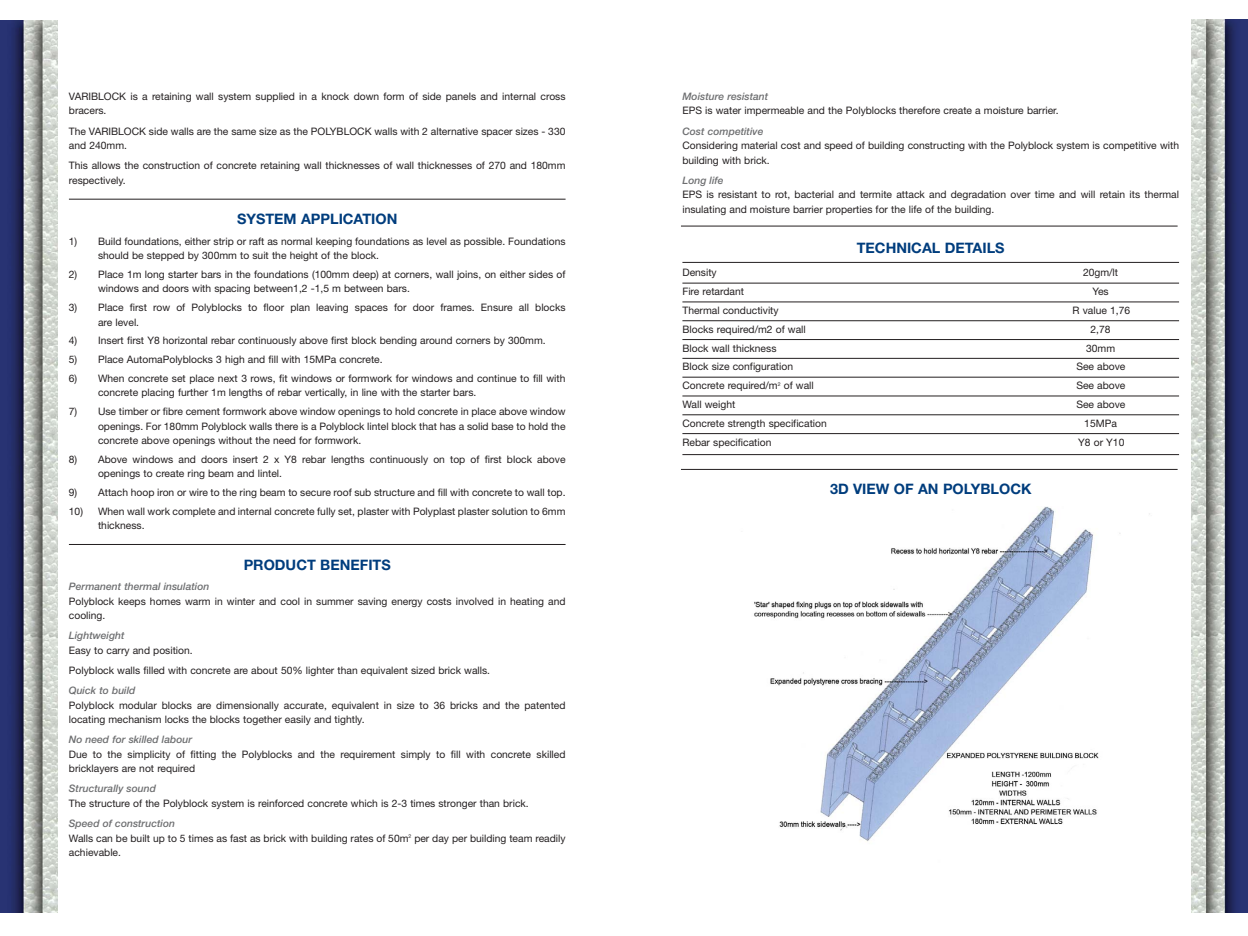
<style>
.page{position:relative;width:1248px;height:936px;background:#fff}
.page>*{position:absolute;margin:0;border:0;box-sizing:border-box;transform-origin:0 0}
.t1{font:700 14.4px "Helvetica Neue";color:#003d7d}
.t2{font:10.3px/14.4px "Helvetica Neue";color:#231f20}
.t3{font:italic 500 10.3px "Helvetica Neue";color:#6d6e70}
.s1{font-weight:500;font-style:italic;color:#6d6e70}
</style>
<div class="page">
<img style="left:1191px;top:19px;width:56px;height:893px">
<img style="left:0;top:20px;width:57px;height:892px">
<hr style="left:682px;top:262px;width:496px;height:1px;background:#231f20">
<hr style="left:682px;top:283px;width:496px;height:1px;background:#231f20">
<hr style="left:682px;top:302px;width:496px;height:1px;background:#231f20">
<hr style="left:682px;top:320px;width:496px;height:1px;background:#231f20">
<hr style="left:682px;top:339px;width:496px;height:1px;background:#231f20">
<hr style="left:682px;top:358px;width:496px;height:1px;background:#231f20">
<hr style="left:682px;top:377px;width:496px;height:1px;background:#231f20">
<hr style="left:682px;top:396px;width:496px;height:1px;background:#231f20">
<hr style="left:682px;top:414px;width:496px;height:1px;background:#231f20">
<hr style="left:682px;top:433px;width:496px;height:1px;background:#231f20">
<hr style="left:682px;top:454px;width:496px;height:1px;background:#231f20">
<hr style="left:681px;top:226px;width:496px;height:1px;background:#231f20">
<hr style="left:681px;top:469px;width:496px;height:1px;background:#231f20">
<hr style="left:69px;top:544px;width:496px;height:1px;background:#231f20">
<hr style="left:69px;top:199px;width:496px;height:1px;background:#231f20">
<img style="left:754px;top:506px;width:396px;height:335px">
<p class="t2" style="left:69px;top:90px;width:498px">VARIBLOCK is a retaining wall system supplied in a knock down form of side panels and internal cross bracers.</p>
<p class="t2" style="left:69px;top:125px;width:498px">The VARIBLOCK side walls are the same size as the POLYBLOCK walls with 2 alternative spacer sizes - 330 and 240mm.</p>
<p class="t2" style="left:69px;top:159px;width:498px">This allows the construction of concrete retaining wall thicknesses of wall thicknesses of 270 and 180mm respectively.</p>
<h1 class="t1" style="left:237px;top:214px;width:162px">SYSTEM APPLICATION</h1>
<p class="t2" style="left:98px;top:235px;width:469px;text-indent:-29px">1) Build foundations, either strip or raft as normal keeping foundations as level as possible. Foundations should be stepped by 300mm to suit the height of the block.</p>
<p class="t2" style="left:98px;top:268px;width:469px;text-indent:-29px">2) Place 1m long starter bars in the foundations (100mm deep) at corners, wall joins, on either sides of windows and doors with spacing between1,2 -1,5 m between bars.</p>
<p class="t2" style="left:98px;top:301px;width:469px;text-indent:-29px">3) Place first row of Polyblocks to floor plan leaving spaces for door frames. Ensure all blocks are level.</p>
<p class="t2" style="left:69px;top:334px;width:478px">4) Insert first Y8 horizontal rebar continuously above first block bending around corners by 300mm.</p>
<p class="t2" style="left:69px;top:353px;width:315px">5) Place AutomaPolyblocks 3 high and fill with 15MPa concrete.</p>
<p class="t2" style="left:98px;top:372px;width:469px;text-indent:-29px">6) When concrete set place next 3 rows, fit windows or formwork for windows and continue to fill with concrete placing further 1m lengths of rebar vertically, in line with the starter bars.</p>
<p class="t2" style="left:98px;top:405px;width:469px;text-align:justify;text-indent:-29px">7) Use timber or fibre cement formwork above window openings to hold concrete in place above window openings. For 180mm Polyblock walls there is a Polyblock lintel block that has a solid base to hold the concrete above openings without the need for formwork.</p>
<p class="t2" style="left:98px;top:453px;width:469px;text-indent:-29px">8) Above windows and doors insert 2 x Y8 rebar lengths continuously on top of first block above openings to create ring beam and lintel.</p>
<p class="t2" style="left:69px;top:486px;width:498px">9) Attach hoop iron or wire to the ring beam to secure roof sub structure and fill with concrete to wall top.</p>
<p class="t2" style="left:98px;top:505px;width:469px;text-indent:-29px">10) When wall work complete and internal concrete fully set, plaster with Polyplast plaster solution to 6mm thickness.</p>
<h1 class="t1" style="left:244px;top:559px;width:149px">PRODUCT BENEFITS</h1>
<p class="t3" style="left:69px;top:582px;width:142px">Permanent thermal insulation</p>
<p class="t2" style="left:69px;top:594px;width:498px">Polyblock keeps homes warm in winter and cool in summer saving energy costs involved in heating and cooling.</p>
<p class="t3" style="left:69px;top:632px;width:57px">Lightweight</p>
<p class="t2" style="left:69px;top:640px;width:422px;line-height:20.3px">Easy to carry and position.<br>Polyblock walls filled with concrete are about 50% lighter than equivalent sized brick walls.</p>
<p class="t3" style="left:69px;top:686px;width:68px">Quick to build</p>
<p class="t2" style="left:69px;top:698px;width:498px">Polyblock modular blocks are dimensionally accurate, equivalent in size to 36 bricks and the patented locating mechanism locks the blocks together easily and tightly.</p>
<p class="t3" style="left:69px;top:736px;width:125px">No need for skilled labour</p>
<p class="t2" style="left:69px;top:747px;width:498px">Due to the simplicity of fitting the Polyblocks and the requirement simply to fill with concrete skilled bricklayers are not required</p>
<p class="t3" style="left:69px;top:785px;width:89px">Structurally sound</p>
<p class="t2" style="left:69px;top:797px;width:461px">The structure of the Polyblock system is reinforced concrete which is 2-3 times stronger than brick.</p>
<p class="t2" style="left:69px;top:817px;width:498px"><span class="s1">Speed of construction<br></span>Walls can be built up to 5 times as fast as brick with building rates of 50m<sup>2</sup> per day per building team readily achievable.</p>
<p class="t3" style="left:682px;top:93px;width:87px">Moisture resistant</p>
<p class="t2" style="left:682px;top:104px;width:378px">EPS is water impermeable and the Polyblocks therefore create a moisture barrier.</p>
<p class="t3" style="left:682px;top:127px;width:82px">Cost competitive</p>
<p class="t2" style="left:682px;top:139px;width:498px">Considering material cost and speed of building constructing with the Polyblock system is competitive with building with brick.</p>
<p class="t3" style="left:682px;top:176px;width:43px">Long life</p>
<p class="t2" style="left:682px;top:188px;width:498px">EPS is resistant to rot, bacterial and termite attack and degradation over time and will retain its thermal insulating and moisture barrier properties for the life of the building.</p>
<h1 class="t1" style="left:856px;top:243px;width:149px">TECHNICAL DETAILS</h1>
<p class="t2" style="left:682px;top:266px;width:36px">Density</p>
<p class="t2" style="left:1082px;top:266px;width:37px">20gm/lt</p>
<p class="t2" style="left:682px;top:285px;width:63px">Fire retardant</p>
<p class="t2" style="left:1092px;top:285px;width:18px">Yes</p>
<p class="t2" style="left:682px;top:304px;width:98px">Thermal conductivity</p>
<p class="t2" style="left:1072px;top:304px;width:59px">R value 1,76</p>
<p class="t2" style="left:682px;top:323px;width:125px">Blocks required/m2 of wall</p>
<p class="t2" style="left:1090px;top:323px;width:22px">2,78</p>
<p class="t2" style="left:682px;top:342px;width:96px">Block wall thickness</p>
<p class="t2" style="left:1085px;top:342px;width:31px">30mm</p>
<p class="t2" style="left:682px;top:360px;width:112px">Block size configuration</p>
<p class="t2" style="left:1076px;top:360px;width:51px">See above</p>
<p class="t2" style="left:682px;top:379px;width:133px">Concrete required/m<sup>2</sup> of wall</p>
<p class="t2" style="left:1076px;top:379px;width:51px">See above</p>
<p class="t2" style="left:682px;top:398px;width:54px">Wall weight</p>
<p class="t2" style="left:1076px;top:398px;width:51px">See above</p>
<p class="t2" style="left:682px;top:417px;width:146px">Concrete strength specification</p>
<p class="t2" style="left:1084px;top:417px;width:34px">15MPa</p>
<p class="t2" style="left:682px;top:436px;width:90px">Rebar specification</p>
<p class="t2" style="left:1078px;top:436px;width:48px">Y8 or Y10</p>
<h1 class="t1" style="left:830px;top:484px;width:203px">3D VIEW OF AN POLYBLOCK</h1>
</div>
